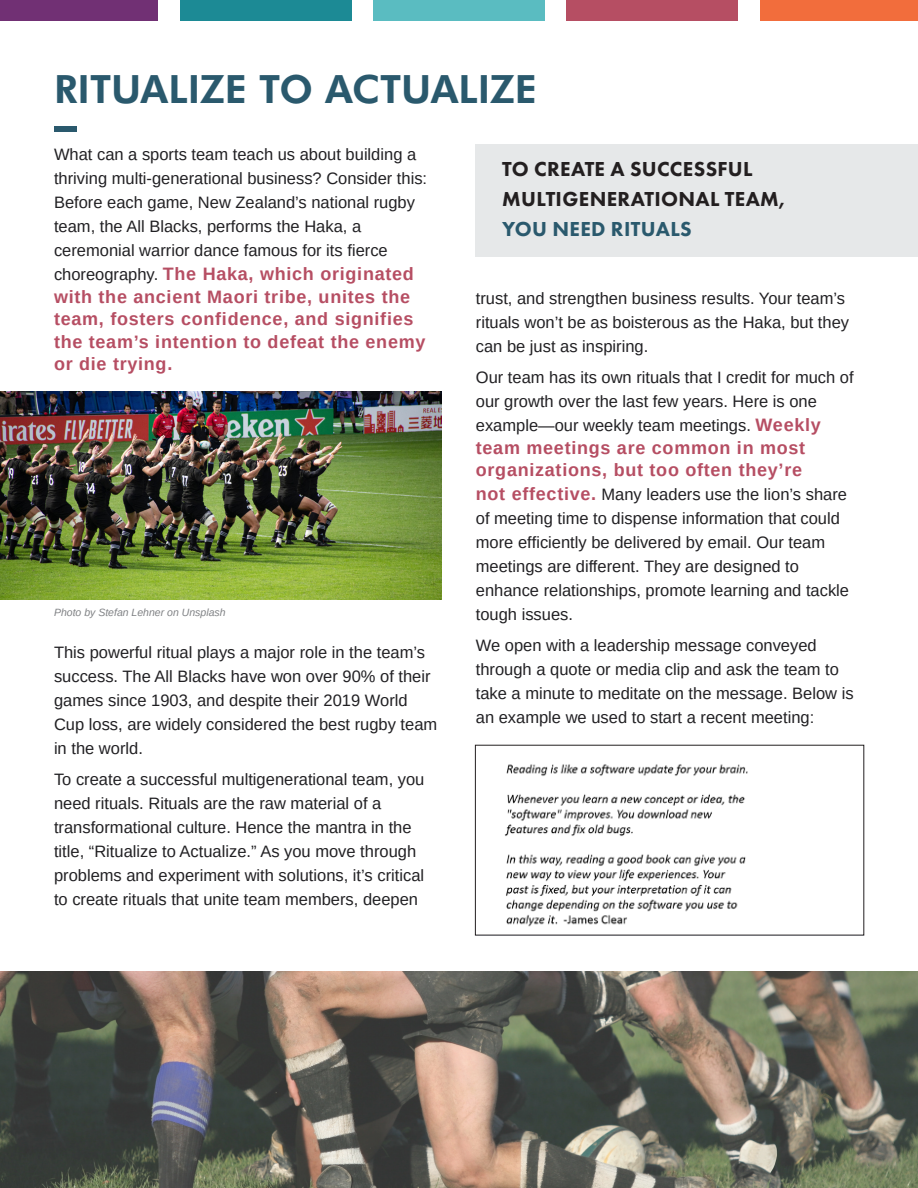
<style>
.page{position:relative;width:918px;height:1188px;background:#fff}
.page>*{position:absolute;margin:0;border:0;box-sizing:border-box;transform-origin:0 0}
.Internal_Whitepaper{font:800 39px "Futura BT";color:#2a596d}
.Pull_Quote{font:800 21px/30px "Futura PT";letter-spacing:.015em;color:#231f20}
.Body{font:700 18px/22.5px "Arimo";letter-spacing:.04em;color:#b64e63}
.Body-2{font:16.5px/24px "Arimo";color:#212023}
.Photo_Credit{font:italic 10.5px "Arimo";color:#808285}
.s1{font-weight:400;font-size:16.5px;color:#212023}
.s2{color:#2a596d}
.s3{font-weight:700;font-size:18px;color:#b64e63}
</style>
<div class="page">
<div style="left:0;top:0;width:158px;height:21px;background:#713074"></div>
<div style="left:180px;top:0;width:172px;height:21px;background:#1c8a95"></div>
<div style="left:373px;top:0;width:172px;height:21px;background:#5abcc1"></div>
<div style="left:566px;top:0;width:172px;height:21px;background:#b64e63"></div>
<div style="left:760px;top:0;width:158px;height:21px;background:#f26d3c"></div>
<div style="left:54px;top:126px;width:22px;height:6px;background:#2a596d"></div>
<img style="left:0;top:971px;width:918px;height:217px">
<div style="left:475px;top:144px;width:443px;height:113px;background:#e6e8e9"></div>
<img style="left:0;top:392px;width:441px;height:207px">
<img style="left:504px;top:764px;width:244px;height:163px">
<p class="Internal_Whitepaper" style="left:54px;top:65px;width:485px">RITUALIZE TO ACTUALIZE</p>
<p class="Body-2" style="left:54px;top:143px;width:375px">What can a sports team teach us about building a thriving multi-generational business? Consider this:<br>Before each game, New Zealand’s national rugby team, the All Blacks, performs the Haka, a ceremonial warrior dance famous for its fierce</p>
<p class="Body" style="left:54px;top:263px;width:373px"><span class="s1">choreography.</span> The Haka, which originated with the ancient Maori tribe, unites the team, fosters confidence, and signifies the team’s intention to defeat the enemy or die trying.</p>
<p class="Photo_Credit" style="left:54px;top:605px;width:173px">Photo by Stefan Lehner on Unsplash</p>
<p class="Body-2" style="left:54px;top:641px;width:385px">This powerful ritual plays a major role in the team’s success. The All Blacks have won over 90% of their games since 1903, and despite their 2019 World Cup loss, are widely considered the best rugby team in the world.</p>
<p class="Body-2" style="left:54px;top:768px;width:372px">To create a successful multigenerational team, you need rituals. Rituals are the raw material of a transformational culture. Hence the mantra in the title, “Ritualize to Actualize.” As you move through problems and experiment with solutions, it’s critical to create rituals that unite team members, deepen</p>
<p class="Pull_Quote" style="left:502px;top:154px;width:284px">TO CREATE A SUCCESSFUL<br>MULTIGENERATIONAL TEAM,<br><span class="s2">YOU NEED RITUALS</span></p>
<p class="Body-2" style="left:476px;top:287px;width:375px">trust, and strengthen business results. Your team’s rituals won’t be as boisterous as the Haka, but they can be just as inspiring.</p>
<p class="Body-2" style="left:476px;top:366px;width:379px">Our team has its own rituals that I credit for much of our growth over the last few years. Here is one example—our weekly team meetings. <span class="s3">Weekly</span></p>
<p class="Body" style="left:476px;top:436px;width:331px">team meetings are common in most organizations, but too often they’re</p>
<p class="Body-2" style="left:476px;top:483px;width:375px"><span class="s3">not effective.</span> Many leaders use the lion’s share of meeting time to dispense information that could more efficiently be delivered by email. Our team meetings are different. They are designed to enhance relationships, promote learning and tackle tough issues.</p>
<p class="Body-2" style="left:476px;top:633px;width:379px">We open with a leadership message conveyed through a quote or media clip and ask the team to take a minute to meditate on the message. Below is an example we used to start a recent meeting:</p>
</div>
